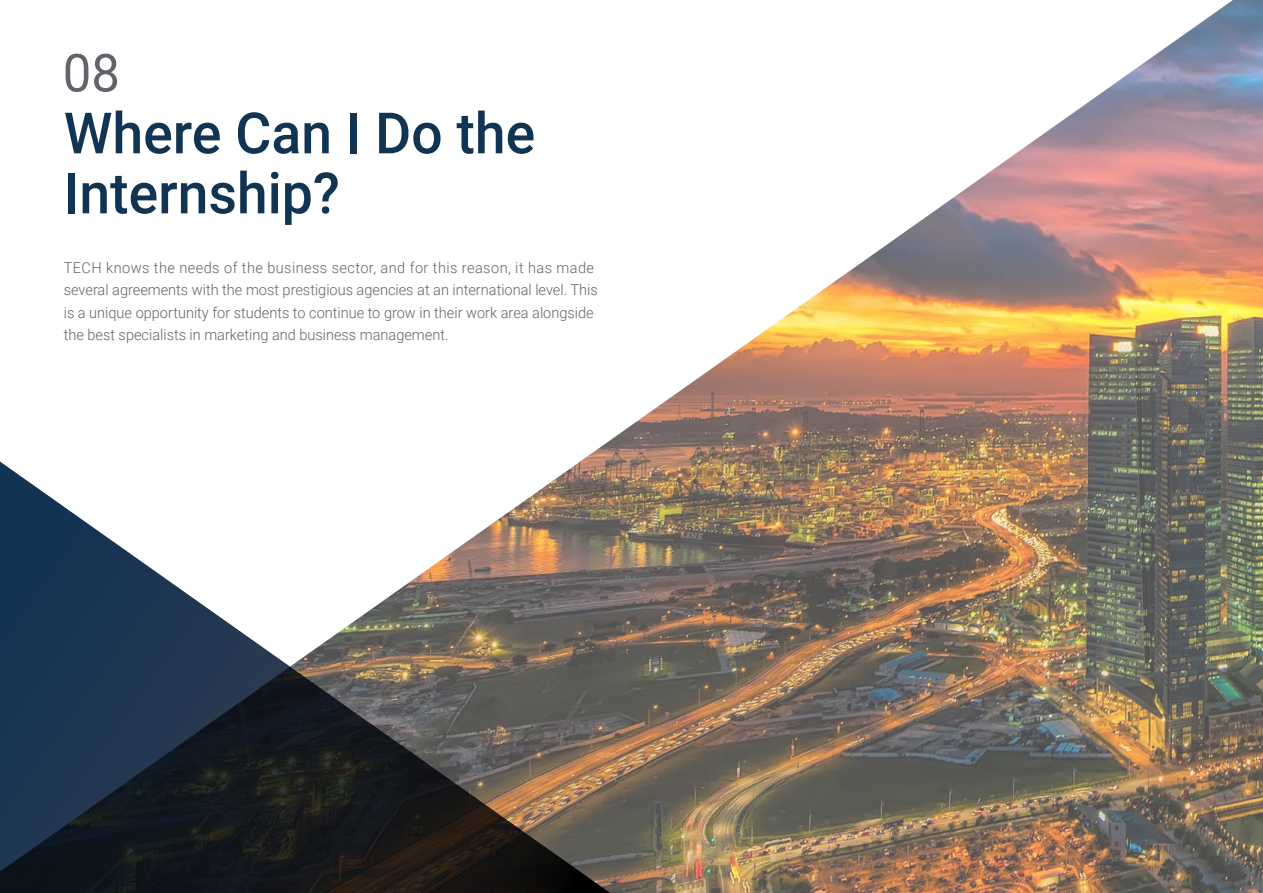
<style>
.page{position:relative;width:1263px;height:893px;background:#fff}
.page>*{position:absolute;margin:0;border:0;box-sizing:border-box;transform-origin:0 0}
.t1{font:500 57px/60px "Roboto";color:#113452}
.t2{font:52.5px "Roboto";color:#61646a}
.t3{font:300 15px/22.5px "Roboto";color:#61646a}
</style>
<div class="page">
<img style="left:602px;top:0;width:661px;height:893px">
<svg style="left:0;top:446px;width:640px;height:447px"></svg>
<h2 class="t2" style="left:63px;top:36px;width:59px">08</h2>
<h1 class="t1" style="left:64px;top:101px;width:473px">Where Can I Do the<br>Internship?</h1>
<p class="t3" style="left:64px;top:255px;width:535px">TECH knows the needs of the business sector, and for this reason, it has made several agreements with the most prestigious agencies at an international level. This is a unique opportunity for students to continue to grow in their work area alongside the best specialists in marketing and business management.</p>
</div>
